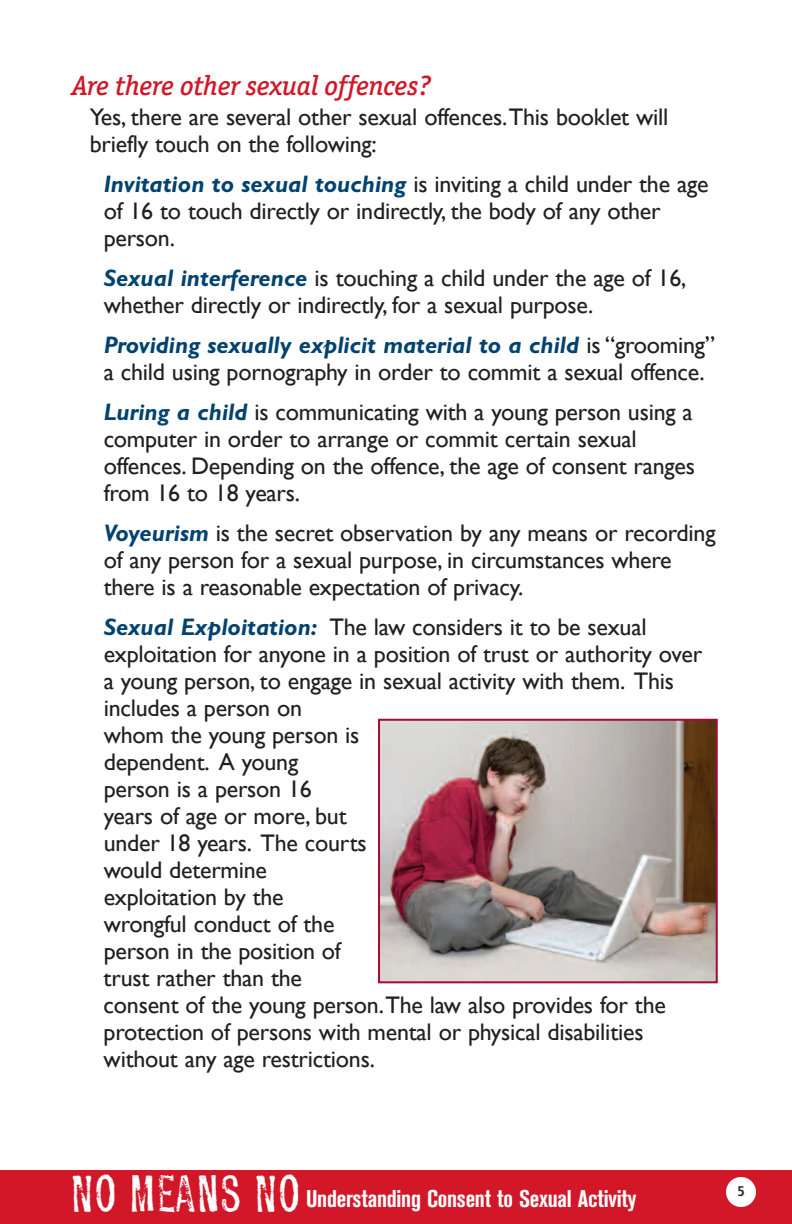
<style>
.page{position:relative;width:792px;height:1224px;background:#fff}
.page>*{position:absolute;margin:0;border:0;box-sizing:border-box;transform-origin:0 0}
.t1{font:italic 500 28px "Officina Ser ITC";color:#d21728}
.t2{font:24px/27px "Gill Sans";letter-spacing:-.01em;color:#231f20}
.t3{font:700 condensed 24px "Akzidenz Grotesk BE";letter-spacing:-.01em;color:#fff}
.t4{font:700 condensed 14px "Frutiger";color:#231f20}
.s1{font-weight:700;font-style:italic;color:#004270}
.s2{font-family:"Profumo";font-weight:400;font-stretch:normal;font-size:46px}
</style>
<div class="page">
<div style="left:0;top:1170px;width:792px;height:54px;background:#d21728"></div>
<div style="left:726px;top:1177px;width:30px;height:30px;background:#fff;border-radius:50%"></div>
<img style="left:381px;top:722px;width:334px;height:258px">
<div style="left:378px;top:719px;width:340px;height:264px;border:2px solid #a30a34"></div>
<p class="t1" style="left:72px;top:76px;width:361px">Are there other sexual offences?</p>
<p class="t2" style="left:90px;top:103px;width:580px">Yes, there are several other sexual offences.This booklet will briefly touch on the following:</p>
<p class="t2" style="left:104px;top:170px;width:606px"><span class="s1">Invitation to sexual touching</span> is inviting a child under the age of 16 to touch directly or indirectly, the body of any other person.</p>
<p class="t2" style="left:104px;top:264px;width:584px"><span class="s1">Sexual interference</span> is touching a child under the age of 16, whether directly or indirectly, for a sexual purpose.</p>
<p class="t2" style="left:104px;top:331px;width:613px"><span class="s1">Providing sexually explicit material to a child</span> is “grooming” a child using pornography in order to commit a sexual offence.</p>
<p class="t2" style="left:104px;top:398px;width:593px"><span class="s1">Luring a child</span> is communicating with a young person using a computer in order to arrange or commit certain sexual offences. Depending on the offence, the age of consent ranges from 16 to 18 years.</p>
<p class="t2" style="left:104px;top:519px;width:613px"><span class="s1">Voyeurism</span> is the secret observation by any means or recording of any person for a sexual purpose, in circumstances where there is a reasonable expectation of privacy.</p>
<p class="t2" style="left:104px;top:613px;width:600px"><span class="s1">Sexual Exploitation:</span> The law considers it to be sexual exploitation for anyone in a position of trust or authority over a young person, to engage in sexual activity with them. This includes a person on<br>whom the young person is<br>dependent. A young<br>person is a person 16<br>years of age or more, but<br>under 18 years. The courts<br>would determine<br>exploitation by the<br>wrongful conduct of the<br>person in the position of<br>trust rather than the<br>consent of the young person.The law also provides for the protection of persons with mental or physical disabilities without any age restrictions.</p>
<p class="t3" style="left:70px;top:1190px;width:568px"><span class="s2">NO MEANS NO</span> Understanding Consent to Sexual Activity</p>
<p class="t4" style="left:737px;top:1185px;width:9px">5</p>
</div>
